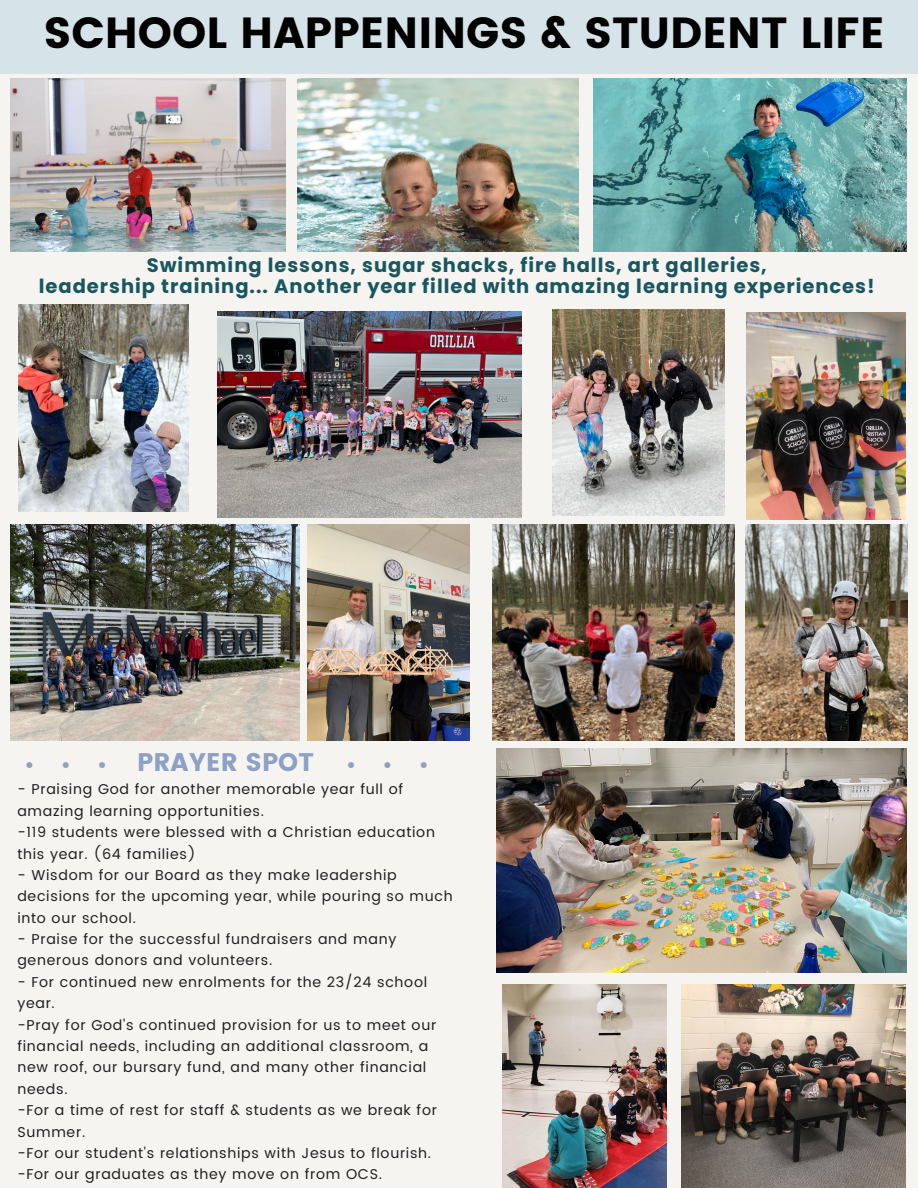
<style>
.page{position:relative;width:918px;height:1188px;background:#f5f4f1}
.page>*{position:absolute;margin:0;border:0;box-sizing:border-box;transform-origin:0 0}
.t1{font:43.5px "Poppins";color:#000}
.t2{font:31.5px "Poppins";color:#8da1c6}
.t3{font:25.5px "Poppins";color:#8da1c6}
.t4{font:700 19.5px "Poppins";letter-spacing:.05em;color:#185760}
.t5{font:14.25px/21.5px "Poppins";letter-spacing:.05em;color:#1f1f1f}
</style>
<div class="page">
<div style="left:1px;top:0;width:917px;height:73px;background:#d6e3e8"></div>
<img style="left:11px;top:78px;width:274px;height:174px">
<img style="left:297px;top:78px;width:282px;height:174px">
<img style="left:593px;top:78px;width:313px;height:174px">
<img style="left:18px;top:305px;width:170px;height:207px">
<img style="left:217px;top:311px;width:304px;height:207px">
<img style="left:552px;top:310px;width:172px;height:206px">
<img style="left:747px;top:312px;width:158px;height:208px">
<img style="left:11px;top:524px;width:289px;height:216px">
<img style="left:308px;top:524px;width:162px;height:216px">
<img style="left:492px;top:524px;width:242px;height:216px">
<img style="left:745px;top:524px;width:162px;height:216px">
<img style="left:496px;top:748px;width:410px;height:224px">
<img style="left:503px;top:985px;width:163px;height:203px">
<img style="left:682px;top:985px;width:224px;height:203px">
<p class="t1" style="left:43px;top:7px;width:843px">SCHOOL HAPPENINGS &amp; STUDENT LIFE</p>
<p class="t4" style="left:147px;top:251px;width:622px">Swimming lessons, sugar shacks, fire halls, art galleries,</p>
<p class="t4" style="left:39px;top:273px;width:837px">leadership training... Another year filled with amazing learning experiences!</p>
<p class="t3" style="left:137px;top:747px;width:178px">PRAYER SPOT</p>
<p class="t5" style="left:17px;top:779px;width:387px">- Praising God for another memorable year full of amazing learning opportunities.</p>
<p class="t5" style="left:17px;top:821px;width:419px">-119 students were blessed with a Christian education this year. (64 families)</p>
<p class="t5" style="left:17px;top:864px;width:437px">- Wisdom for our Board as they make leadership decisions for the upcoming year, while pouring so much into our school.</p>
<p class="t5" style="left:17px;top:928px;width:381px">- Praise for the successful fundraisers and many generous donors and volunteers.</p>
<p class="t5" style="left:17px;top:971px;width:411px">- For continued new enrolments for the 23/24 school year.</p>
<p class="t5" style="left:17px;top:1014px;width:420px">-Pray for God's continued provision for us to meet our financial needs, including an additional classroom, a new roof, our bursary fund, and many other financial needs.</p>
<p class="t5" style="left:17px;top:1100px;width:421px">-For a time of rest for staff &amp; students as we break for<br>Summer.</p>
<p class="t5" style="left:17px;top:1142px;width:415px">-For our student's relationships with Jesus to flourish.</p>
<p class="t5" style="left:17px;top:1164px;width:366px">-For our graduates as they move on from OCS.</p>
<p class="t2" style="left:25px;top:738px;width:82px">...</p>
<p class="t2" style="left:347px;top:738px;width:82px">...</p>
</div>
